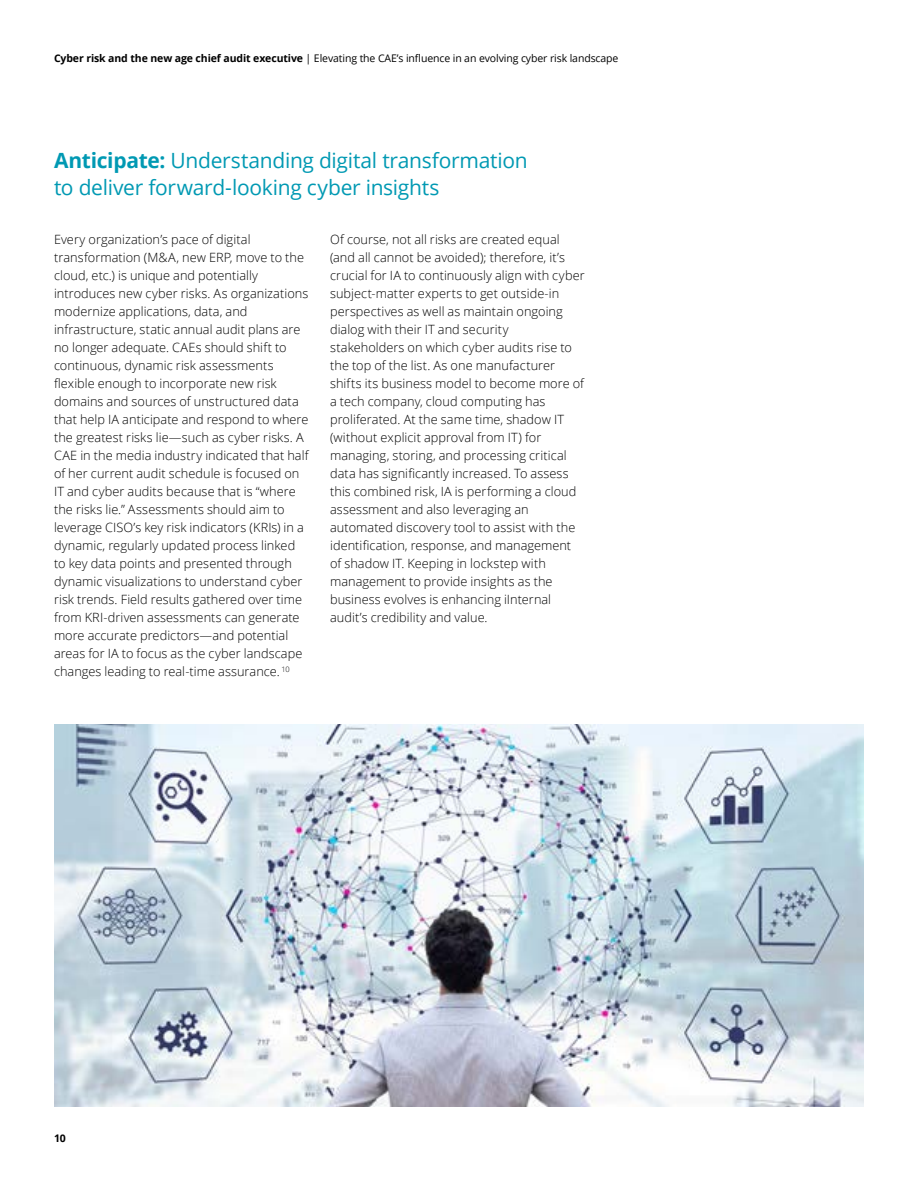
<style>
.page{position:relative;width:918px;height:1188px;background:#fff}
.page>*{position:absolute;margin:0;border:0;box-sizing:border-box;transform-origin:0 0}
.t1{font:21px/27px "Open Sans";letter-spacing:-.015em;color:#0099b3}
.t2{font:300 12.75px/18px "Open Sans";letter-spacing:.005em;color:#000}
.t3{font:10.5px "Open Sans";letter-spacing:-.01em;color:#000}
.t4{font:700 10.5px "Open Sans";color:#000}
.s1{font-weight:700}
</style>
<div class="page">
<img style="left:54px;top:725px;width:810px;height:382px">
<p class="t3" style="left:54px;top:51px;width:566px"><span class="s1">Cyber risk and the new age chief audit executive</span> | Elevating the CAE’s influence in an evolving cyber risk landscape</p>
<h1 class="t1" style="left:54px;top:146px;width:475px"><span class="s1">Anticipate:</span> Understanding digital transformation to deliver forward-looking cyber insights</h1>
<p class="t2" style="left:54px;top:230px;width:256px">Every organization’s pace of digital transformation (M&amp;A, new ERP, move to the cloud, etc.) is unique and potentially introduces new cyber risks. As organizations modernize applications, data, and infrastructure, static annual audit plans are no longer adequate. CAEs should shift to continuous, dynamic risk assessments flexible enough to incorporate new risk domains and sources of unstructured data that help IA anticipate and respond to where the greatest risks lie—such as cyber risks. A CAE in the media industry indicated that half of her current audit schedule is focused on IT and cyber audits because that is “where the risks lie.” Assessments should aim to leverage CISO’s key risk indicators (KRIs) in a dynamic, regularly updated process linked to key data points and presented through dynamic visualizations to understand cyber risk trends. Field results gathered over time from KRI-driven assessments can generate more accurate predictors—and potential areas for IA to focus as the cyber landscape changes leading to real-time assurance. <sup>10</sup></p>
<p class="t2" style="left:330px;top:230px;width:256px">Of course, not all risks are created equal (and all cannot be avoided); therefore, it’s crucial for IA to continuously align with cyber subject-matter experts to get outside-in perspectives as well as maintain ongoing dialog with their IT and security stakeholders on which cyber audits rise to the top of the list. As one manufacturer shifts its business model to become more of a tech company, cloud computing has proliferated. At the same time, shadow IT (without explicit approval from IT) for managing, storing, and processing critical data has significantly increased. To assess this combined risk, IA is performing a cloud assessment and also leveraging an automated discovery tool to assist with the identification, response, and management of shadow IT. Keeping in lockstep with management to provide insights as the business evolves is enhancing iInternal audit’s credibility and value.</p>
<p class="t4" style="left:54px;top:1131px;width:13px">10</p>
</div>
